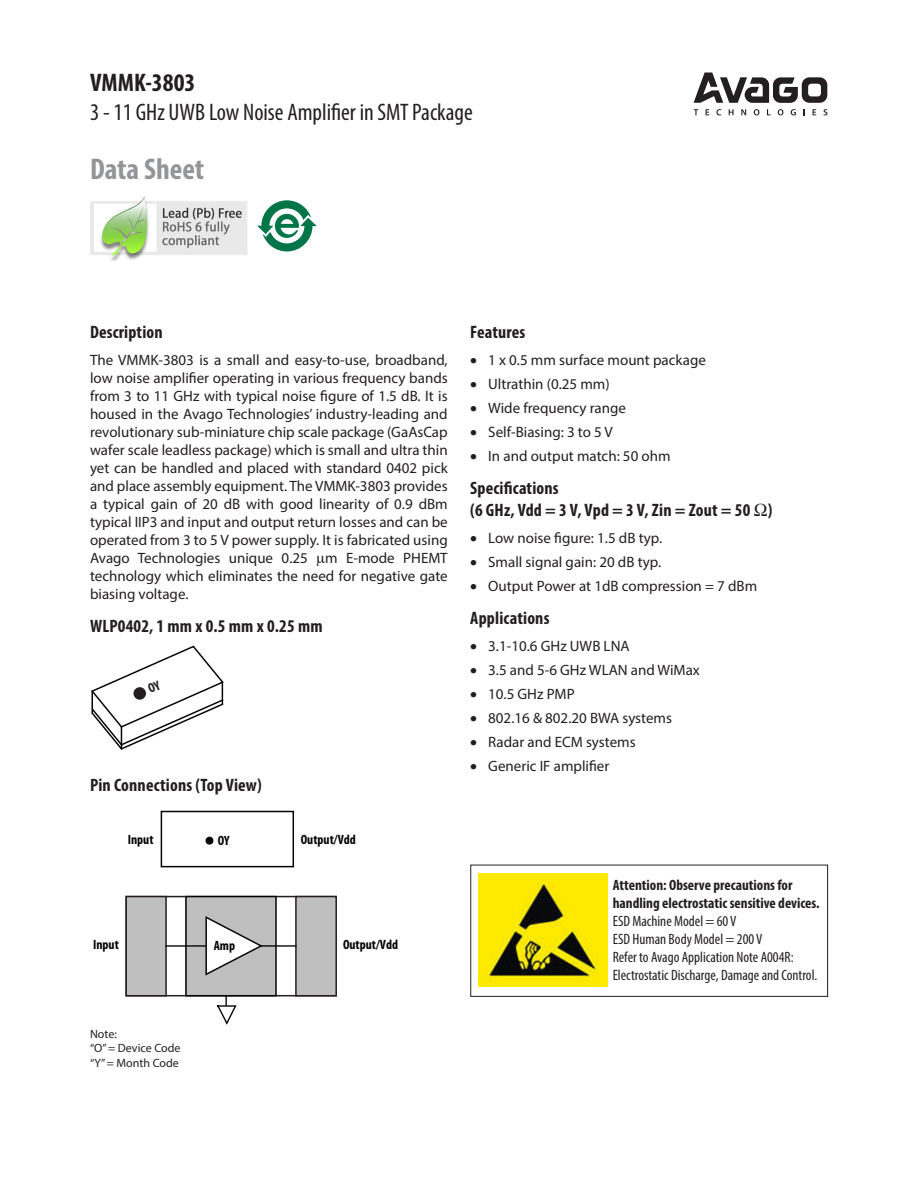
<style>
.page{position:relative;width:918px;height:1188px;background:#fff}
.page>*{position:absolute;margin:0;border:0;box-sizing:border-box;transform-origin:0 0}
.Title-3__DocType{font:700 condensed 30px "Myriad Pro";color:#939598}
.Title-1__Part_Number{font:700 condensed 25.5px "Myriad Pro";color:#231f20}
.Title-2__Description{font:condensed 24px "Myriad Pro";color:#231f20}
.Heading__main{font:700 condensed 18px/21.6px "Myriad Pro";letter-spacing:.01em;color:#231f20}
.Body_Text__Justified{font:15px/18px "Myriad Pro";color:#231f20;text-align:justify}
.Bullet_Single{font:15px "Myriad Pro";color:#231f20}
.Body_Text__Justified-2{font:condensed 15px "Myriad Pro";color:#231f20}
.Body_Text__Justified-3{font:700 condensed 15px/18px "Myriad Pro";color:#231f20}
.t1{font:700 condensed 13.5px "Myriad Pro";color:#050504}
.Notes{font:12px "Myriad Pro";color:#231f20}
</style>
<div class="page">
<svg style="left:694px;top:109px;width:4px;height:6px"></svg>
<svg style="left:706px;top:109px;width:3px;height:6px"></svg>
<svg style="left:716px;top:109px;width:5px;height:6px"></svg>
<svg style="left:729px;top:109px;width:5px;height:6px"></svg>
<svg style="left:741px;top:109px;width:5px;height:6px"></svg>
<svg style="left:754px;top:109px;width:5px;height:6px"></svg>
<svg style="left:767px;top:109px;width:4px;height:6px"></svg>
<svg style="left:778px;top:109px;width:5px;height:6px"></svg>
<svg style="left:791px;top:109px;width:5px;height:6px"></svg>
<svg style="left:813px;top:109px;width:3px;height:6px"></svg>
<svg style="left:824px;top:109px;width:3px;height:6px"></svg>
<svg style="left:694px;top:72px;width:133px;height:31px"></svg>
<svg style="left:257px;top:200px;width:60px;height:51px"></svg>
<img style="left:90px;top:196px;width:157px;height:64px">
<div style="left:470px;top:865px;width:358px;height:132px;border:1px solid #231f20"></div>
<img style="left:478px;top:873px;width:130px;height:113px">
<div style="left:161px;top:811px;width:133px;height:56px;border:2px solid #050504"></div>
<svg style="left:206px;top:837px;width:7px;height:7px"></svg>
<div style="left:186px;top:897px;width:90px;height:99px;background:#c0bfbf"></div>
<div style="left:185px;top:896px;width:92px;height:100px;border:2px solid #050504"></div>
<div style="left:126px;top:897px;width:40px;height:99px;background:#c0bfbf"></div>
<div style="left:125px;top:896px;width:42px;height:100px;border:2px solid #231f20"></div>
<div style="left:296px;top:897px;width:40px;height:99px;background:#c0bfbf"></div>
<div style="left:295px;top:896px;width:42px;height:100px;border:2px solid #231f20"></div>
<svg style="left:216px;top:996px;width:22px;height:29px"></svg>
<hr style="left:166px;top:945px;width:40px;height:2px;background:#050504">
<hr style="left:262px;top:945px;width:34px;height:2px;background:#050504">
<svg style="left:205px;top:916px;width:58px;height:60px"></svg>
<svg style="left:91px;top:645px;width:133px;height:105px"></svg>
<p class="Title-1__Part_Number" style="left:90px;top:67px;width:107px">VMMK-3803</p>
<p class="Title-2__Description" style="left:90px;top:97px;width:384px">3 - 11 GHz UWB Low Noise Amplifier in SMT Package</p>
<p class="Title-3__DocType" style="left:90px;top:150px;width:116px">Data Sheet</p>
<p class="Heading__main" style="left:90px;top:320px;width:74px">Description</p>
<p class="Body_Text__Justified" style="left:90px;top:350px;width:359px">The VMMK-3803 is a small and easy-to-use, broadband, low noise amplifier operating in various frequency bands from 3 to 11 GHz with typical noise figure of 1.5 dB. It is housed in the Avago Technologies’ industry-leading and revolutionary sub-miniature chip scale package (GaAsCap wafer scale leadless package) which is small and ultra thin yet can be handled and placed with standard 0402 pick and place assembly equipment. The VMMK-3803 provides a typical gain of 20 dB with good linearity of 0.9 dBm typical IIP3 and input and output return losses and can be operated from 3 to 5 V power supply. It is fabricated using Avago Technologies unique 0.25 m E-mode PHEMT technology which eliminates the need for negative gate biasing voltage.</p>
<p class="Heading__main" style="left:90px;top:615px;width:234px">WLP0402, 1 mm x 0.5 mm x 0.25 mm</p>
<p class="Heading__main" style="left:90px;top:774px;width:173px">Pin Connections (Top View)</p>
<p class="t1" style="left:128px;top:832px;width:27px">Input</p>
<p class="t1" style="left:218px;top:833px;width:13px">OY</p>
<p class="t1" style="left:301px;top:832px;width:57px">Output/Vdd</p>
<p class="t1" style="left:93px;top:937px;width:27px">Input</p>
<p class="t1" style="left:214px;top:938px;width:23px">Amp</p>
<p class="t1" style="left:343px;top:937px;width:57px">Output/Vdd</p>
<p class="Notes" style="left:90px;top:1027px;width:28px">Note:</p>
<p class="Notes" style="left:90px;top:1041px;width:92px">“O” = Device Code</p>
<p class="Notes" style="left:90px;top:1055px;width:90px">“Y” = Month Code</p>
<p class="Heading__main" style="left:470px;top:320px;width:57px">Features</p>
<p class="Bullet_Single" style="left:470px;top:350px;width:237px">• 1 x 0.5 mm surface mount package</p>
<p class="Bullet_Single" style="left:470px;top:374px;width:141px">• Ultrathin (0.25 mm)</p>
<p class="Bullet_Single" style="left:470px;top:398px;width:157px">• Wide frequency range</p>
<p class="Bullet_Single" style="left:470px;top:422px;width:144px">• Self-Biasing: 3 to 5 V</p>
<p class="Bullet_Single" style="left:470px;top:446px;width:202px">• In and output match: 50 ohm</p>
<p class="Heading__main" style="left:470px;top:477px;width:304px">Specifications<br>(6 GHz, Vdd = 3 V, Vpd = 3 V, Zin = Zout = 50 )</p>
<p class="Bullet_Single" style="left:470px;top:528px;width:193px">• Low noise figure: 1.5 dB typ.</p>
<p class="Bullet_Single" style="left:470px;top:552px;width:192px">• Small signal gain: 20 dB typ.</p>
<p class="Bullet_Single" style="left:470px;top:576px;width:288px">• Output Power at 1dB compression = 7 dBm</p>
<p class="Heading__main" style="left:470px;top:607px;width:81px">Applications</p>
<p class="Bullet_Single" style="left:470px;top:637px;width:161px">• 3.1-10.6 GHz UWB LNA</p>
<p class="Bullet_Single" style="left:470px;top:661px;width:231px">• 3.5 and 5-6 GHz WLAN and WiMax</p>
<p class="Bullet_Single" style="left:470px;top:685px;width:106px">• 10.5 GHz PMP</p>
<p class="Bullet_Single" style="left:470px;top:709px;width:203px">• 802.16 &amp; 802.20 BWA systems</p>
<p class="Bullet_Single" style="left:470px;top:733px;width:167px">• Radar and ECM systems</p>
<p class="Bullet_Single" style="left:470px;top:757px;width:141px">• Generic IF amplifier</p>
<p class="Body_Text__Justified-3" style="left:613px;top:876px;width:209px">Attention: Observe precautions for handling electrostatic sensitive devices.</p>
<p class="Body_Text__Justified-2" style="left:613px;top:912px;width:125px">ESD Machine Model = 60 V</p>
<p class="Body_Text__Justified-2" style="left:613px;top:930px;width:151px">ESD Human Body Model = 200 V</p>
<p class="Body_Text__Justified-2" style="left:613px;top:948px;width:182px">Refer to Avago Application Note A004R:</p>
<p class="Body_Text__Justified-2" style="left:613px;top:966px;width:206px">Electrostatic Discharge, Damage and Control.</p>
</div>
